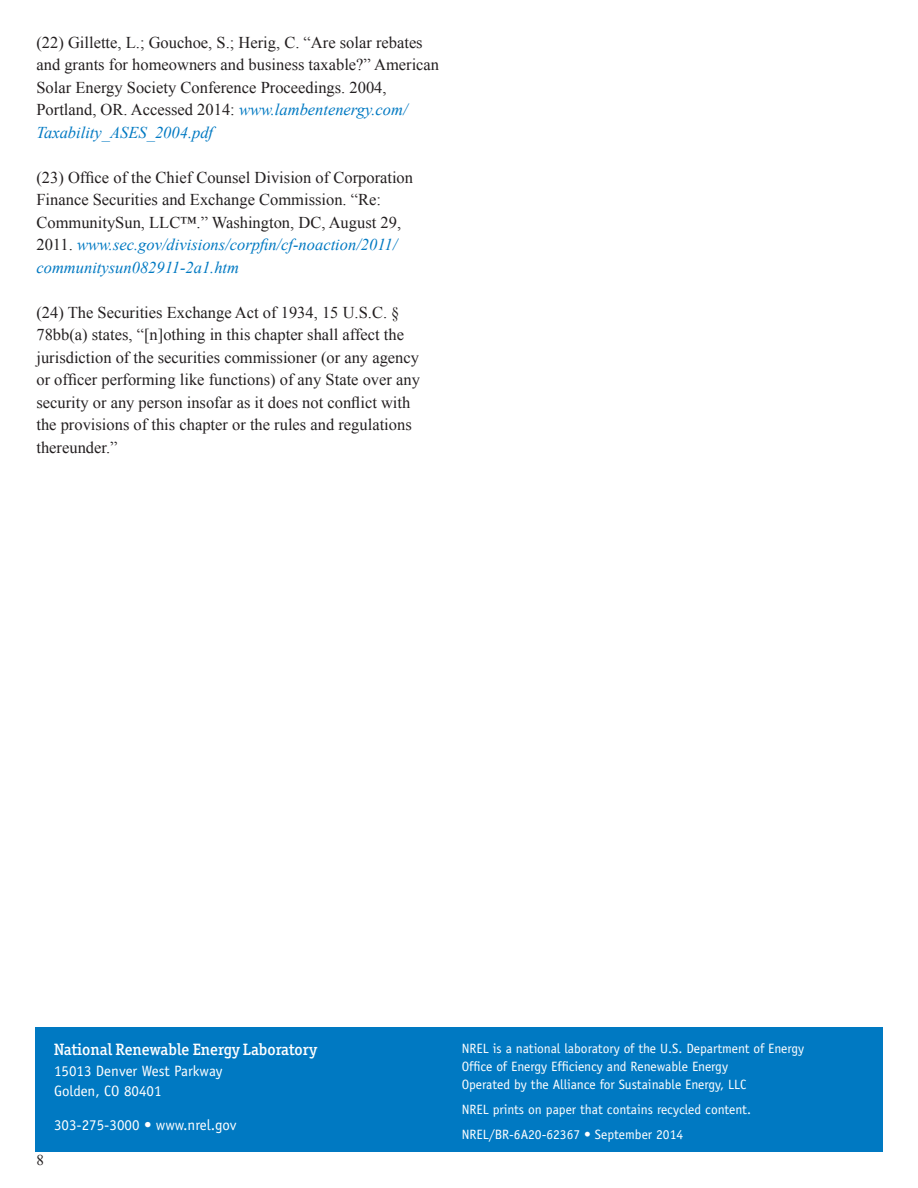
<style>
.page{position:relative;width:918px;height:1188px;background:#fff}
.page>*{position:absolute;margin:0;border:0;box-sizing:border-box;transform-origin:0 0}
.body{font:16.5px/22.5px "Times New Roman";color:#231f20}
.t1{font:500 16.5px "Officina Serif ITC Std";color:#fff}
.boilerplate{font:15px/19.5px "Officina Sans Std";color:#fff}
.t2{font:15px "Times New Roman";color:#231f20}
.boilerplate-2{font:13.5px/18px "Officina Sans Std";color:#fff}
.s1{font-style:italic;color:#0079c2}
</style>
<div class="page">
<div style="left:35px;top:1027px;width:848px;height:125px;background:#0079c2"></div>
<p class="body" style="left:36px;top:31px;width:404px">(22) Gillette, L.; Gouchoe, S.; Herig, C. “Are solar rebates and grants for homeowners and business taxable?” American Solar Energy Society Conference Proceedings. 2004, Portland, OR. Accessed 2014: <span class="s1">www.lambentenergy.com/ Taxability_ASES_2004.pdf</span></p>
<p class="body" style="left:36px;top:166px;width:378px">(23) Office of the Chief Counsel Division of Corporation Finance Securities and Exchange Commission. “Re:<br>CommunitySun, LLC™.” Washington, DC, August 29, 2011. <span class="s1">www.sec.gov/divisions/corpfin/cf-noaction/2011/ communitysun082911-2a1.htm</span></p>
<p class="body" style="left:36px;top:301px;width:385px">(24) The Securities Exchange Act of 1934, 15 U.S.C. § 78bb(a) states, “[n]othing in this chapter shall affect the jurisdiction of the securities commissioner (or any agency or officer performing like functions) of any State over any security or any person insofar as it does not conflict with the provisions of this chapter or the rules and regulations thereunder.”</p>
<p class="t2" style="left:36px;top:1150px;width:9px">8</p>
<p class="t1" style="left:54px;top:1040px;width:265px">National Renewable Energy Laboratory</p>
<p class="boilerplate" style="left:54px;top:1061px;width:170px">15013 Denver West Parkway<br>Golden, CO 80401</p>
<p class="boilerplate" style="left:54px;top:1115px;width:184px">303-275-3000 • www.nrel.gov</p>
<p class="boilerplate-2" style="left:462px;top:1040px;width:344px">NREL is a national laboratory of the U.S. Department of Energy<br>Office of Energy Efficiency and Renewable Energy<br>Operated by the Alliance for Sustainable Energy, LLC</p>
<p class="boilerplate-2" style="left:462px;top:1100px;width:291px">NREL prints on paper that contains recycled content.</p>
<p class="boilerplate-2" style="left:462px;top:1125px;width:223px">NREL/BR-6A20-62367 • September 2014</p>
</div>
